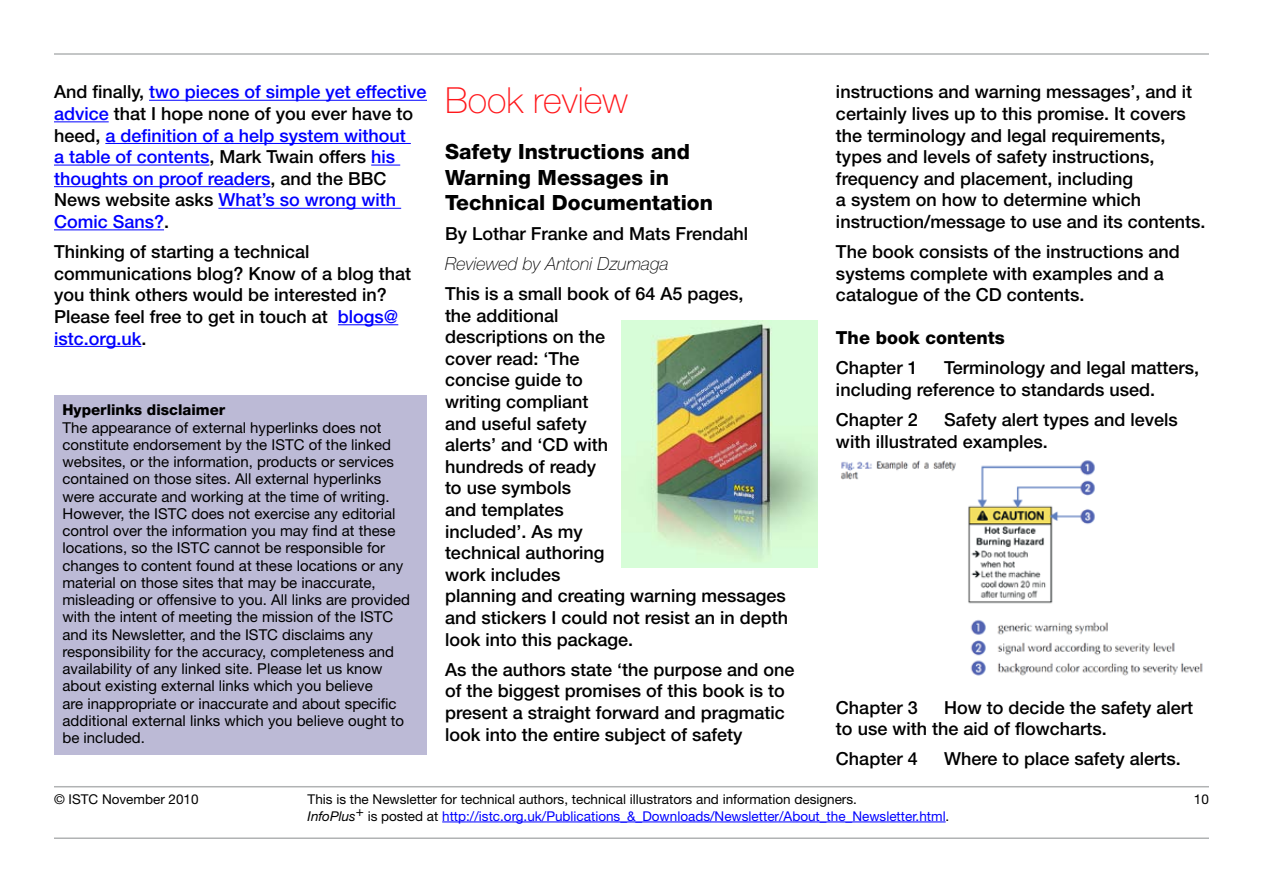
<style>
.page{position:relative;width:1263px;height:893px;background:#fff}
.page>*{position:absolute;margin:0;border:0;box-sizing:border-box;transform-origin:0 0}
.t1{font:100 36px "Helvetica Neue";color:#ff171b}
.t2{font:800 21px/25.2px "Helvetica Neue";color:#000}
.t3{font:500 18px/21.6px "Helvetica Neue";color:#000}
.t4{font:500 18px/21.6px "Helvetica Neue";color:#00f}
.t5{font:italic 100 18px "Helvetica Neue";color:#000}
.t6{font:800 18px "Helvetica Neue";color:#000}
.t7{font:15px/17.2px "Helvetica Neue";color:#000}
.t8{font:800 15px "Helvetica Neue";color:#000}
.t9{font:13.5px/16.2px "Helvetica Neue";color:#000}
.s1{color:#000}
.s2{color:#00f}
.s3{font-family:"Helvetica Neue CE";font-style:italic}
</style>
<div class="page">
<hr style="left:54px;top:53px;width:1155px;height:2px;background:#b1b3b4">
<hr style="left:54px;top:837px;width:1155px;height:2px;background:#b1b3b4">
<hr style="left:54px;top:786px;width:1155px;height:1px;background:#b1b3b4">
<hr style="left:442px;top:822px;width:504px;height:1px;background:#00f">
<hr style="left:149px;top:100px;width:278px;height:1px;background:#00f">
<hr style="left:54px;top:121px;width:55px;height:1px;background:#00f">
<hr style="left:105px;top:143px;width:306px;height:1px;background:#00f">
<hr style="left:54px;top:165px;width:155px;height:1px;background:#00f">
<svg style="left:371px;top:165px;width:29px;height:1px"></svg>
<hr style="left:54px;top:186px;width:216px;height:1px;background:#00f">
<hr style="left:218px;top:208px;width:183px;height:1px;background:#00f">
<hr style="left:54px;top:229px;width:110px;height:1px;background:#00f">
<hr style="left:338px;top:324px;width:60px;height:1px;background:#00f">
<hr style="left:54px;top:346px;width:87px;height:1px;background:#00f">
<div style="left:54px;top:395px;width:373px;height:360px;background:#bcbad6"></div>
<img style="left:841px;top:460px;width:362px;height:216px">
<img style="left:621px;top:321px;width:197px;height:247px">
<p class="t4" style="left:54px;top:81px;width:374px"><span class="s1">And finally,</span> two pieces of simple yet effective advice <span class="s1">that I hope none of you ever have to heed,</span> a definition of a help system without<br>a table of contents<span class="s1">, Mark Twain offers</span> his thoughts on proof readers<span class="s1">, and the BBC News website asks</span> What’s so wrong with Comic Sans?<span class="s1">.</span></p>
<p class="t3" style="left:54px;top:241px;width:359px">Thinking of starting a technical communications blog? Know of a blog that you think others would be interested in?<br>Please feel free to get in touch at <span class="s2">blogs@ istc.org.uk</span>.</p>
<p class="t8" style="left:63px;top:401px;width:164px">Hyperlinks disclaimer</p>
<p class="t7" style="left:63px;top:419px;width:349px">The appearance of external hyperlinks does not constitute endorsement by the ISTC of the linked websites, or the information, products or services contained on those sites. All external hyperlinks were accurate and working at the time of writing.<br>However, the ISTC does not exercise any editorial control over the information you may find at these locations, so the ISTC cannot be responsible for changes to content found at these locations or any material on those sites that may be inaccurate, misleading or offensive to you. All links are provided with the intent of meeting the mission of the ISTC and its Newsletter, and the ISTC disclaims any responsibility for the accuracy, completeness and availability of any linked site. Please let us know about existing external links which you believe<br>are inappropriate or inaccurate and about specific additional external links which you believe ought to be included.</p>
<h1 class="t1" style="left:445px;top:80px;width:184px">Book review</h1>
<p class="t2" style="left:445px;top:139px;width:270px">Safety Instructions and<br>Warning Messages in<br>Technical Documentation</p>
<p class="t3" style="left:445px;top:222px;width:305px">By Lothar Franke and Mats Frendahl</p>
<p class="t5" style="left:445px;top:254px;width:225px">Reviewed by Antoni Dzumaga</p>
<p class="t3" style="left:445px;top:283px;width:345px">This is a small book of 64 A5 pages,<br>the additional<br>descriptions on the<br>cover read: ‘The<br>concise guide to<br>writing compliant<br>and useful safety<br>alerts’ and ‘CD with<br>hundreds of ready<br>to use symbols<br>and templates<br>included’. As my<br>technical authoring<br>work includes<br>planning and creating warning messages and stickers I could not resist an in depth look into this package.</p>
<p class="t3" style="left:445px;top:658px;width:351px">As the authors state ‘the purpose and one of the biggest promises of this book is to present a straight forward and pragmatic look into the entire subject of safety</p>
<p class="t3" style="left:836px;top:81px;width:371px">instructions and warning messages’, and it certainly lives up to this promise. It covers the terminology and legal requirements, types and levels of safety instructions, frequency and placement, including<br>a system on how to determine which instruction/message to use and its contents.</p>
<p class="t3" style="left:836px;top:241px;width:345px">The book consists of the instructions and systems complete with examples and a catalogue of the CD contents.</p>
<p class="t6" style="left:836px;top:327px;width:170px">The book contents</p>
<p class="t3" style="left:836px;top:357px;width:83px">Chapter 1</p>
<p class="t3" style="left:836px;top:357px;width:365px;text-indent:108px">Terminology and legal matters, including reference to standards used.</p>
<p class="t3" style="left:836px;top:409px;width:83px">Chapter 2</p>
<p class="t3" style="left:836px;top:409px;width:343px;text-indent:108px">Safety alert types and levels with illustrated examples.</p>
<p class="t3" style="left:836px;top:696px;width:83px">Chapter 3</p>
<p class="t3" style="left:836px;top:696px;width:359px;text-indent:108px">How to decide the safety alert to use with the aid of flowcharts.</p>
<p class="t3" style="left:836px;top:748px;width:83px">Chapter 4</p>
<p class="t3" style="left:944px;top:748px;width:238px">Where to place safety alerts.</p>
<p class="t9" style="left:54px;top:791px;width:146px">© ISTC November 2010</p>
<p class="t9" style="left:1194px;top:791px;width:17px">10</p>
<p class="t9" style="left:308px;top:791px;width:643px">This is the Newsletter for technical authors, technical illustrators and information designers.<br><span class="s3">InfoPlus</span>+ is posted at <span class="s2">http://istc.org.uk/Publications_&amp;_Downloads/Newsletter/About_the_Newsletter.html</span>.</p>
</div>
